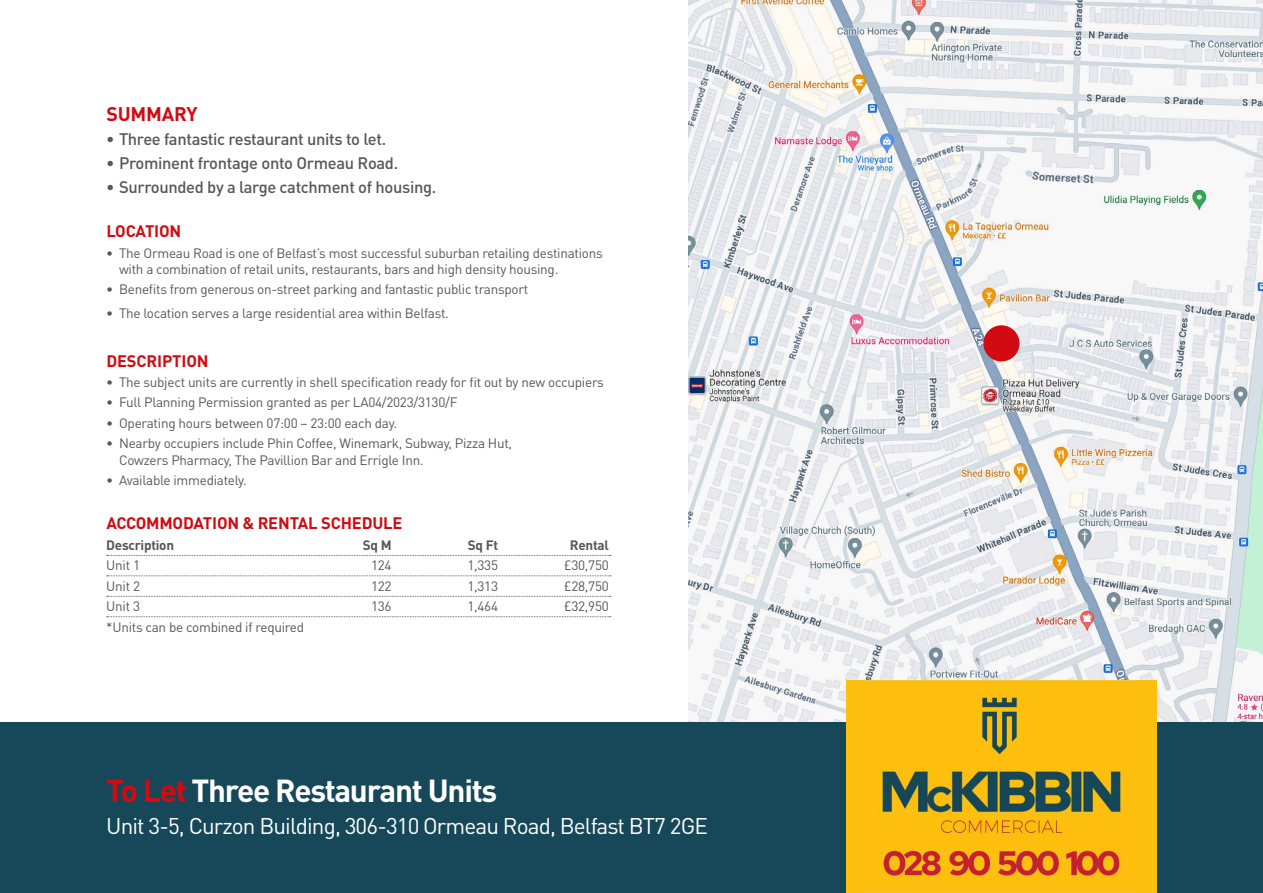
<style>
.page{position:relative;width:1263px;height:893px;background:#fff}
.page>*{position:absolute;margin:0;border:0;box-sizing:border-box;transform-origin:0 0}
.t1{font:700 31.5px "DIN Pro";letter-spacing:-.04em;color:#fff}
.t2{font:22.5px "DIN Pro";letter-spacing:-.04em;color:#fff}
.t3{font:700 19.5px "DIN Pro";letter-spacing:-.01em;color:#d20a11}
.t4{font:500 16.5px "DIN Pro";letter-spacing:-.02em;color:#575756}
.t5{font:700 16.5px "DIN Pro";letter-spacing:-.01em;color:#d20a11}
.t6{font:13.5px/16.2px "DIN Pro";letter-spacing:-.02em;color:#575756}
.t7{font:700 13.5px "DIN Pro";letter-spacing:-.02em;color:#575756}
.s1{color:#d20a11}
</style>
<div class="page">
<img style="left:689px;top:0;width:574px;height:723px">
<div style="left:0;top:723px;width:1263px;height:170px;background:#174859"></div>
<svg style="left:107px;top:555px;width:504px;height:1px"></svg>
<svg style="left:107px;top:575px;width:504px;height:1px"></svg>
<svg style="left:107px;top:596px;width:504px;height:1px"></svg>
<svg style="left:107px;top:616px;width:504px;height:1px"></svg>
<div style="left:846px;top:680px;width:311px;height:213px;background:#fdc00f"></div>
<img style="left:866px;top:680px;width:271px;height:200px">
<div style="left:983px;top:325px;width:36px;height:36px;background:#d20a11;border-radius:50%"></div>
<h3 class="t3" style="left:106px;top:101px;width:93px">SUMMARY</h3>
<p class="t4" style="left:106px;top:128px;width:281px">• Three fantastic restaurant units to let.</p>
<p class="t4" style="left:106px;top:152px;width:293px">• Prominent frontage onto Ormeau Road.</p>
<p class="t4" style="left:106px;top:176px;width:332px">• Surrounded by a large catchment of housing.</p>
<p class="t5" style="left:106px;top:220px;width:76px">LOCATION</p>
<p class="t6" style="left:119px;top:244px;width:485px;text-indent:-13px">• The Ormeau Road is one of Belfast’s most successful suburban retailing destinations with a combination of retail units, restaurants, bars and high density housing.</p>
<p class="t6" style="left:106px;top:281px;width:424px">• Benefits from generous on-street parking and fantastic public transport</p>
<p class="t6" style="left:106px;top:305px;width:344px">• The location serves a large residential area within Belfast.</p>
<p class="t5" style="left:106px;top:349px;width:104px">DESCRIPTION</p>
<p class="t6" style="left:106px;top:373px;width:499px">• The subject units are currently in shell specification ready for fit out by new occupiers</p>
<p class="t6" style="left:106px;top:394px;width:353px">• Full Planning Permission granted as per LA04/2023/3130/F</p>
<p class="t6" style="left:106px;top:414px;width:292px">• Operating hours between 07:00 – 23:00 each day.</p>
<p class="t6" style="left:119px;top:435px;width:395px;text-indent:-13px">• Nearby occupiers include Phin Coffee, Winemark, Subway, Pizza Hut,<br>Cowzers Pharmacy, The Pavillion Bar and Errigle Inn.</p>
<p class="t6" style="left:106px;top:471px;width:142px">• Available immediately.</p>
<p class="t5" style="left:106px;top:512px;width:298px">ACCOMMODATION &amp; RENTAL SCHEDULE</p>
<p class="t7" style="left:106px;top:536px;width:69px">Description</p>
<p class="t7" style="left:363px;top:536px;width:30px">Sq M</p>
<p class="t7" style="left:468px;top:536px;width:32px">Sq Ft</p>
<p class="t7" style="left:570px;top:536px;width:40px">Rental</p>
<p class="t6" style="left:106px;top:557px;width:35px">Unit 1</p>
<p class="t6" style="left:371px;top:557px;width:22px">124</p>
<p class="t6" style="left:467px;top:557px;width:32px">1,335</p>
<p class="t6" style="left:564px;top:557px;width:46px">£30,750</p>
<p class="t6" style="left:106px;top:577px;width:35px">Unit 2</p>
<p class="t6" style="left:371px;top:577px;width:22px">122</p>
<p class="t6" style="left:467px;top:577px;width:32px">1,313</p>
<p class="t6" style="left:564px;top:577px;width:46px">£28,750</p>
<p class="t6" style="left:106px;top:598px;width:35px">Unit 3</p>
<p class="t6" style="left:371px;top:598px;width:22px">136</p>
<p class="t6" style="left:467px;top:598px;width:32px">1,464</p>
<p class="t6" style="left:564px;top:598px;width:46px">£32,950</p>
<p class="t6" style="left:106px;top:618px;width:199px">*Units can be combined if required</p>
<h1 class="t1" style="left:106px;top:769px;width:393px"><span class="s1">To Let</span> Three Restaurant Units</h1>
<h2 class="t2" style="left:106px;top:810px;width:603px">Unit 3-5, Curzon Building, 306-310 Ormeau Road, Belfast BT7 2GE</h2>
</div>
